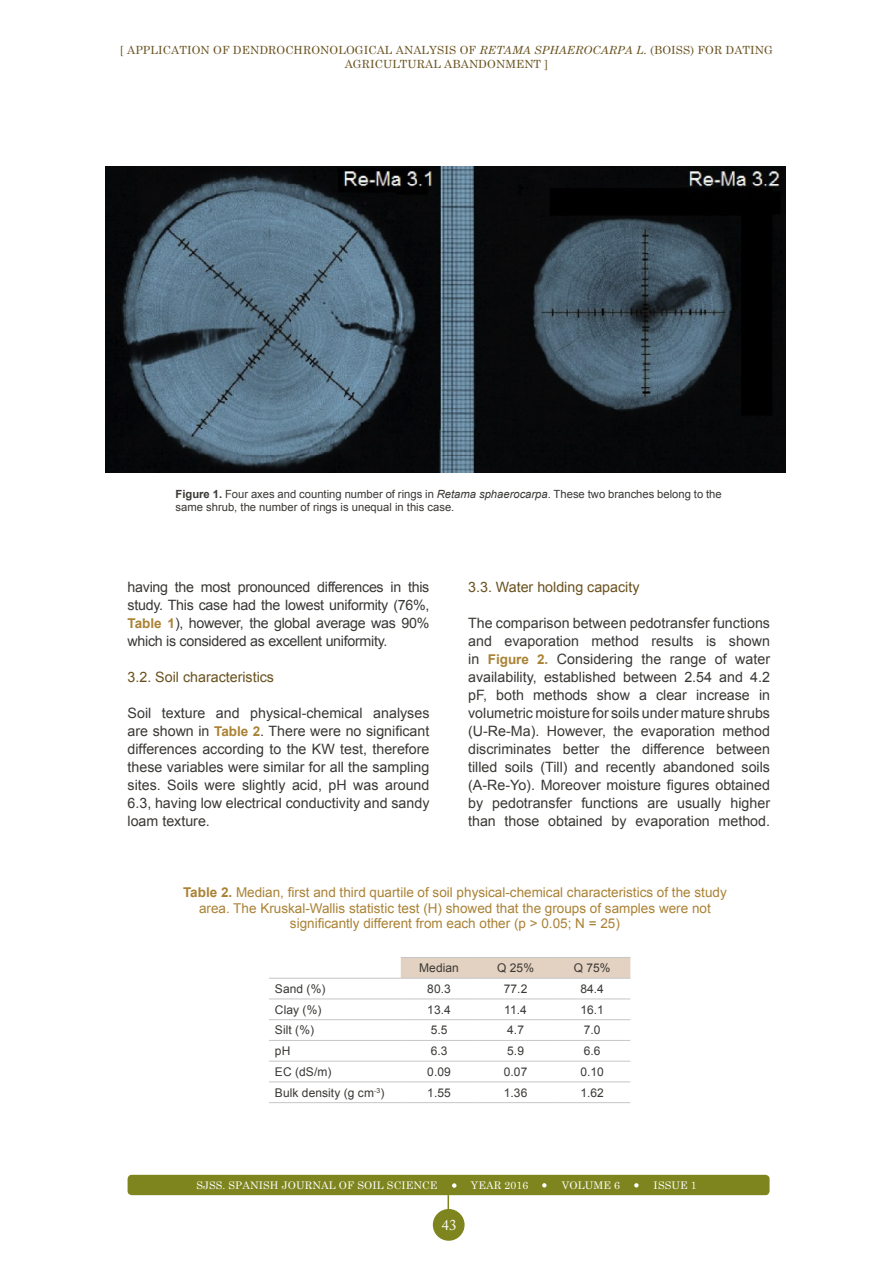
<style>
.page{position:relative;width:893px;height:1263px;background:#fff}
.page>*{position:absolute;margin:0;border:0;box-sizing:border-box;transform-origin:0 0}
.t1{font:15px "Adobe Caslon Pro";color:#fff}
.t2{font:14.25px/18px "Arial";color:#3a3835;text-align:justify}
.t3{font:14.25px "Arial";color:#68511e}
.t4{font:13.5px/15.8px "Arial";color:#aa8235;text-align:center}
.t5{font:12px "Arial";letter-spacing:.005em;color:#3a3835}
.t6{font:11.25px/13.5px "Arial";color:#3a3835}
.t7{font:11.25px/13.5px "Century Schoolbook";letter-spacing:.01em;color:#68511e;text-align:center}
.t8{font:10.5px "Century Schoolbook";letter-spacing:.01em;color:#fff}
.s1{font-style:italic}
.s2{font-weight:700}
.s3{font-weight:700;font-size:13.5px;color:#aa8235}
</style>
<div class="page">
<svg style="left:448px;top:1195px;width:1px;height:14px"></svg>
<div style="left:433px;top:1209px;width:32px;height:32px;background:#7e851e;border-radius:50%"></div>
<div style="left:128px;top:1175px;width:642px;height:20px;background:#7e851e;border-radius:4px"></div>
<svg style="left:452px;top:1183px;width:4px;height:5px"></svg>
<svg style="left:542px;top:1183px;width:5px;height:4px"></svg>
<svg style="left:634px;top:1183px;width:5px;height:4px"></svg>
<img style="left:105px;top:166px;width:680px;height:306px">
<div style="left:401px;top:958px;width:229px;height:20px;background:#e3d1c1"></div>
<hr style="left:401px;top:957px;width:76px;height:1px;background:#c6c6c6">
<hr style="left:477px;top:957px;width:77px;height:1px;background:#c6c6c6">
<hr style="left:554px;top:957px;width:76px;height:1px;background:#c6c6c6">
<hr style="left:269px;top:978px;width:132px;height:1px;background:#c6c6c6">
<hr style="left:401px;top:978px;width:76px;height:1px;background:#c6c6c6">
<hr style="left:477px;top:978px;width:77px;height:1px;background:#c6c6c6">
<hr style="left:554px;top:978px;width:76px;height:1px;background:#c6c6c6">
<hr style="left:269px;top:998px;width:132px;height:1px;background:#c6c6c6">
<hr style="left:401px;top:998px;width:76px;height:1px;background:#c6c6c6">
<hr style="left:477px;top:998px;width:77px;height:1px;background:#c6c6c6">
<hr style="left:554px;top:998px;width:76px;height:1px;background:#c6c6c6">
<hr style="left:269px;top:1019px;width:132px;height:1px;background:#c6c6c6">
<hr style="left:401px;top:1019px;width:76px;height:1px;background:#c6c6c6">
<hr style="left:477px;top:1019px;width:77px;height:1px;background:#c6c6c6">
<hr style="left:554px;top:1019px;width:76px;height:1px;background:#c6c6c6">
<hr style="left:269px;top:1040px;width:132px;height:1px;background:#c6c6c6">
<hr style="left:401px;top:1040px;width:76px;height:1px;background:#c6c6c6">
<hr style="left:477px;top:1040px;width:77px;height:1px;background:#c6c6c6">
<hr style="left:554px;top:1040px;width:76px;height:1px;background:#c6c6c6">
<hr style="left:269px;top:1061px;width:132px;height:1px;background:#c6c6c6">
<hr style="left:401px;top:1061px;width:76px;height:1px;background:#c6c6c6">
<hr style="left:477px;top:1061px;width:77px;height:1px;background:#c6c6c6">
<hr style="left:554px;top:1061px;width:76px;height:1px;background:#c6c6c6">
<hr style="left:269px;top:1081px;width:132px;height:1px;background:#c6c6c6">
<hr style="left:401px;top:1081px;width:76px;height:1px;background:#c6c6c6">
<hr style="left:477px;top:1081px;width:77px;height:1px;background:#c6c6c6">
<hr style="left:554px;top:1081px;width:76px;height:1px;background:#c6c6c6">
<hr style="left:269px;top:1102px;width:132px;height:1px;background:#c6c6c6">
<hr style="left:401px;top:1102px;width:76px;height:1px;background:#c6c6c6">
<hr style="left:477px;top:1102px;width:77px;height:1px;background:#c6c6c6">
<hr style="left:554px;top:1102px;width:76px;height:1px;background:#c6c6c6">
<p class="t7" style="left:120px;top:43px;width:654px">[ APPLICATION OF DENDROCHRONOLOGICAL ANALYSIS OF <span class="s1">RETAMA SPHAEROCARPA L.</span> (BOISS) FOR DATING<br>AGRICULTURAL ABANDONMENT ]</p>
<p class="t6" style="left:176px;top:487px;width:548px"><span class="s2">Figure 1.</span> Four axes and counting number of rings in <span class="s1">Retama sphaerocarpa</span>. These two branches belong to the same shrub, the number of rings is unequal in this case.</p>
<p class="t2" style="left:128px;top:578px;width:303px">having the most pronounced differences in this study. This case had the lowest uniformity (76%, <span class="s3">Table 1</span>), however, the global average was 90% which is considered as excellent uniformity.</p>
<p class="t3" style="left:128px;top:668px;width:148px">3.2. Soil characteristics</p>
<p class="t2" style="left:128px;top:704px;width:303px">Soil texture and physical-chemical analyses are shown in <span class="s3">Table 2</span>. There were no significant differences according to the KW test, therefore these variables were similar for all the sampling sites. Soils were slightly acid, pH was around 6.3, having low electrical conductivity and sandy loam texture.</p>
<p class="t3" style="left:468px;top:578px;width:173px">3.3. Water holding capacity</p>
<p class="t2" style="left:468px;top:614px;width:303px">The comparison between pedotransfer functions and evaporation method results is shown in <span class="s3">Figure 2.</span> Considering the range of water availability, established between 2.54 and 4.2 pF, both methods show a clear increase in volumetric moisture for soils under mature shrubs (U-Re-Ma). However, the evaporation method discriminates better the difference between tilled soils (Till) and recently abandoned soils (A-Re-Yo). Moreover moisture figures obtained by pedotransfer functions are usually higher than those obtained by evaporation method.</p>
<p class="t4" style="left:183px;top:884px;width:545px"><span class="s2">Table 2.</span> Median, first and third quartile of soil physical-chemical characteristics of the study area. The Kruskal-Wallis statistic test (H) showed that the groups of samples were not significantly different from each other (p &gt; 0.05; N = 25)</p>
<p class="t5" style="left:419px;top:960px;width:41px">Median</p>
<p class="t5" style="left:497px;top:960px;width:38px">Q 25%</p>
<p class="t5" style="left:574px;top:960px;width:38px">Q 75%</p>
<p class="t5" style="left:275px;top:981px;width:52px">Sand (%)</p>
<p class="t5" style="left:427px;top:981px;width:25px">80.3</p>
<p class="t5" style="left:504px;top:981px;width:25px">77.2</p>
<p class="t5" style="left:580px;top:981px;width:25px">84.4</p>
<p class="t5" style="left:275px;top:1001px;width:48px">Clay (%)</p>
<p class="t5" style="left:427px;top:1001px;width:25px">13.4</p>
<p class="t5" style="left:504px;top:1001px;width:24px">11.4</p>
<p class="t5" style="left:580px;top:1001px;width:25px">16.1</p>
<p class="t5" style="left:275px;top:1022px;width:41px">Silt (%)</p>
<p class="t5" style="left:431px;top:1022px;width:18px">5.5</p>
<p class="t5" style="left:507px;top:1022px;width:18px">4.7</p>
<p class="t5" style="left:584px;top:1022px;width:18px">7.0</p>
<p class="t5" style="left:275px;top:1043px;width:17px">pH</p>
<p class="t5" style="left:431px;top:1043px;width:18px">6.3</p>
<p class="t5" style="left:507px;top:1043px;width:18px">5.9</p>
<p class="t5" style="left:584px;top:1043px;width:18px">6.6</p>
<p class="t5" style="left:275px;top:1064px;width:58px">EC (dS/m)</p>
<p class="t5" style="left:427px;top:1064px;width:25px">0.09</p>
<p class="t5" style="left:504px;top:1064px;width:25px">0.07</p>
<p class="t5" style="left:580px;top:1064px;width:25px">0.10</p>
<p class="t5" style="left:275px;top:1084px;width:111px">Bulk density (g cm<sup>-3</sup>)</p>
<p class="t5" style="left:427px;top:1084px;width:25px">1.55</p>
<p class="t5" style="left:504px;top:1084px;width:25px">1.36</p>
<p class="t5" style="left:580px;top:1084px;width:25px">1.62</p>
<p class="t8" style="left:196px;top:1178px;width:243px">SJSS. SPANISH JOURNAL OF SOIL SCIENCE</p>
<p class="t8" style="left:471px;top:1178px;width:59px">YEAR 2016</p>
<p class="t8" style="left:562px;top:1178px;width:60px">VOLUME 6</p>
<p class="t8" style="left:654px;top:1178px;width:45px">ISSUE 1</p>
<p class="t1" style="left:442px;top:1216px;width:16px">43</p>
</div>
